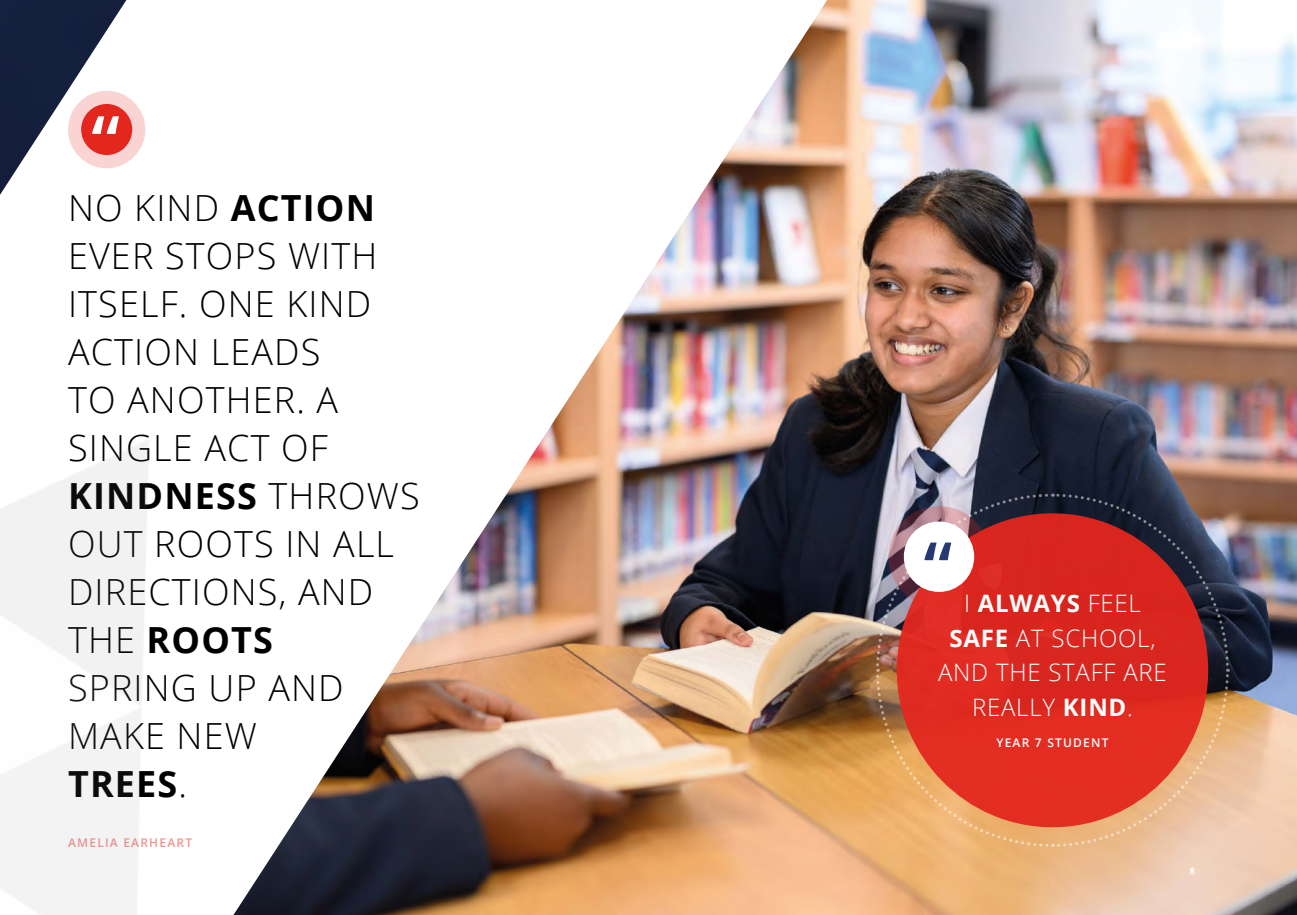
<style>
.page{position:relative;width:1297px;height:915px;background:#fff}
.page>*{position:absolute;margin:0;border:0;box-sizing:border-box;transform-origin:0 0}
.t1{font:600 72px "Open Sans";color:#fff}
.t2{font:600 72px "Open Sans";color:#273971}
.t3{font:300 36px/48px "Open Sans";letter-spacing:.03em;color:#000}
.t4{font:300 24px/34.5px "Open Sans";letter-spacing:.03em;color:#fff;text-align:center}
.t5{font:600 12px "Open Sans";letter-spacing:.1em;color:#e3271f}
.t6{font:600 12px "Open Sans";letter-spacing:.1em;color:#fff}
.t7{font:700 9px "Open Sans";color:#fff}
.s1{font-weight:700}
</style>
<div class="page">
<img style="left:827px;top:0;width:470px;height:914px">
<img style="left:0;top:0;width:827px;height:914px">
<div style="left:68px;top:91px;width:77px;height:77px;background:#f9d4d3;border-radius:50%"></div>
<div style="left:81px;top:104px;width:51px;height:51px;background:#e3271f;border-radius:50%"></div>
<svg style="left:874px;top:492px;width:356px;height:356px"></svg>
<img style="left:0;top:332px;width:370px;height:582px">
<h1 class="t1" style="left:91px;top:92px;width:30px">“</h1>
<p class="t3" style="left:68px;top:182px;width:353px">NO KIND <span class="s1">ACTION<br></span>EVER STOPS WITH<br>ITSELF. ONE KIND<br>ACTION LEADS<br>TO ANOTHER. A<br>SINGLE ACT OF<br><span class="s1">KINDNESS</span> THROWS<br>OUT ROOTS IN ALL<br>DIRECTIONS, AND<br>THE <span class="s1">ROOTS<br></span>SPRING UP AND<br>MAKE NEW<br><span class="s1">TREES</span>.</p>
<p class="t5" style="left:68px;top:834px;width:126px">AMELIA EARHEART</p>
<h1 class="t2" style="left:923px;top:518px;width:30px">“</h1>
<p class="t4" style="left:938px;top:585px;width:230px">I <span class="s1">ALWAYS</span> FEEL<br><span class="s1">SAFE</span> AT SCHOOL,<br>AND THE STAFF ARE<br>REALLY <span class="s1">KIND</span>.</p>
<p class="t6" style="left:996px;top:733px;width:114px">YEAR 7 STUDENT</p>
<p class="t7" style="left:1190px;top:863px;width:7px">8</p>
</div>
